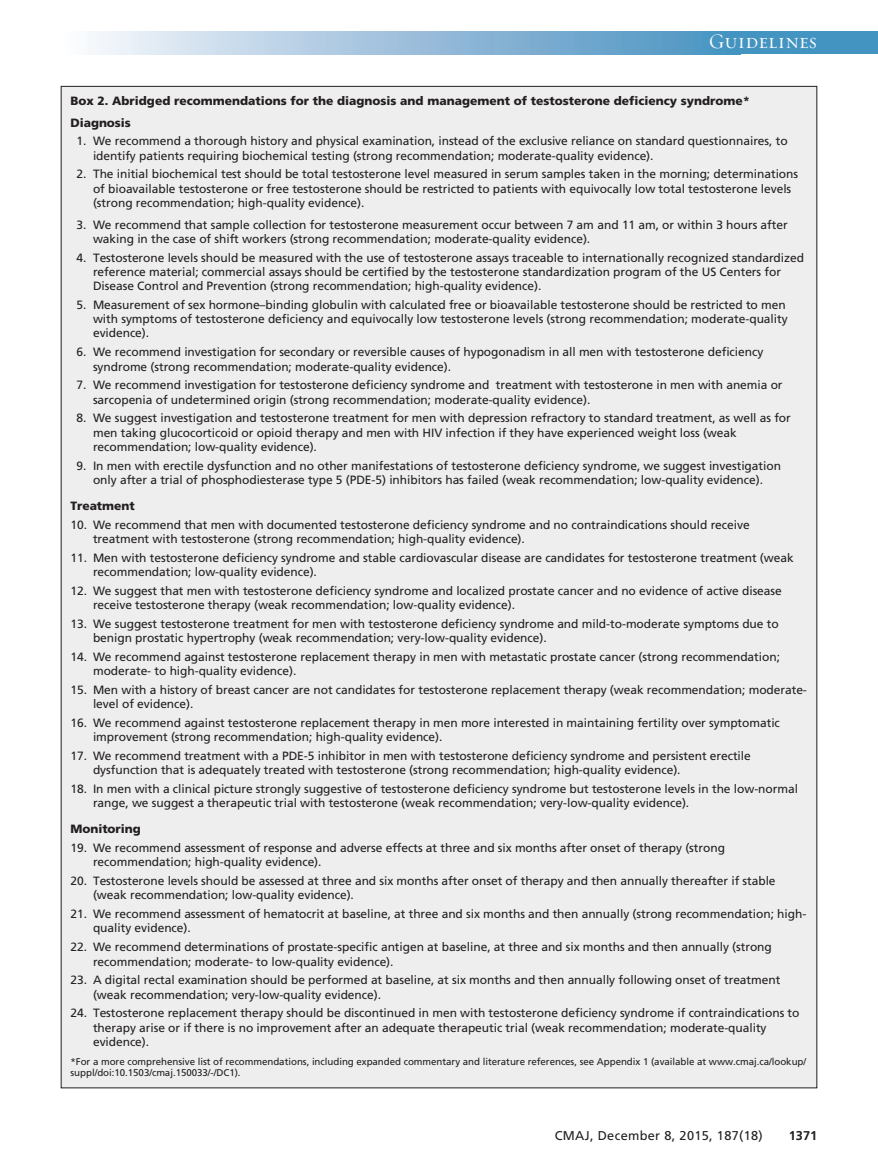
<style>
.page{position:relative;width:878px;height:1175px;background:#fff}
.page>*{position:absolute;margin:0;border:0;box-sizing:border-box;transform-origin:0 0}
.t1{font:21px "Requiem Display HTF Small Caps";letter-spacing:.005em;color:#fff}
.t2{font:12.75px "Frutiger LT Std";letter-spacing:.025em;color:#231f20}
.t3{font:700 12.75px "Frutiger LT Std";color:#231f20}
.Box_list_1{font:12px/14.2px "Frutiger LT Std";letter-spacing:-.005em;color:#231f20}
.Box_title{font:900 12px "Frutiger LT Std";color:#231f20}
.Box_PJ-Space{font:900 12px "Frutiger LT Std";letter-spacing:-.005em;color:#231f20}
.Box_list_1-2{font:900 12px "Frutiger LT Std";letter-spacing:-.005em;color:#231f20}
.Box_Footnote{font:9.75px/11.2px "Frutiger LT Std";letter-spacing:-.005em;color:#231f20}
</style>
<div class="page">
<div style="left:61px;top:32px;width:679px;height:22px;background:linear-gradient(to right,#fbf8fc,#458ebf)"></div>
<div style="left:726px;top:32px;width:152px;height:22px;background:#4494c2"></div>
<div style="left:61px;top:86px;width:755px;height:1001px;background:#eeeeef"></div>
<h1 class="t1" style="left:708px;top:29px;width:110px">Guidelines</h1>
<p class="Box_title" style="left:70px;top:93px;width:681px">Box 2. Abridged recommendations for the diagnosis and management of testosterone deficiency syndrome*</p>
<p class="Box_list_1-2" style="left:70px;top:115px;width:62px">Diagnosis</p>
<p class="Box_list_1" style="left:93px;top:134px;width:696px;text-indent:-17px">1. We recommend a thorough history and physical examination, instead of the exclusive reliance on standard questionnaires, to identify patients requiring biochemical testing (strong recommendation; moderate-quality evidence).</p>
<p class="Box_list_1" style="left:93px;top:167px;width:706px;text-indent:-17px">2. The initial biochemical test should be total testosterone level measured in serum samples taken in the morning; determinations of bioavailable testosterone or free testosterone should be restricted to patients with equivocally low total testosterone levels (strong recommendation; high-quality evidence).</p>
<p class="Box_list_1" style="left:93px;top:217px;width:696px;text-indent:-17px">3. We recommend that sample collection for testosterone measurement occur between 7 am and 11 am, or within 3 hours after waking in the case of shift workers (strong recommendation; moderate-quality evidence).</p>
<p class="Box_list_1" style="left:93px;top:250px;width:712px;text-indent:-17px">4. Testosterone levels should be measured with the use of testosterone assays traceable to internationally recognized standardized reference material; commercial assays should be certified by the testosterone standardization program of the US Centers for<br>Disease Control and Prevention (strong recommendation; high-quality evidence).</p>
<p class="Box_list_1" style="left:93px;top:298px;width:696px;text-indent:-17px">5. Measurement of sex hormone–binding globulin with calculated free or bioavailable testosterone should be restricted to men with symptoms of testosterone deficiency and equivocally low testosterone levels (strong recommendation; moderate-quality evidence).</p>
<p class="Box_list_1" style="left:93px;top:345px;width:671px;text-indent:-17px">6. We recommend investigation for secondary or reversible causes of hypogonadism in all men with testosterone deficiency syndrome (strong recommendation; moderate-quality evidence).</p>
<p class="Box_list_1" style="left:93px;top:378px;width:691px;text-indent:-17px">7. We recommend investigation for testosterone deficiency syndrome and treatment with testosterone in men with anemia or sarcopenia of undetermined origin (strong recommendation; moderate-quality evidence).</p>
<p class="Box_list_1" style="left:93px;top:411px;width:699px;text-indent:-17px">8. We suggest investigation and testosterone treatment for men with depression refractory to standard treatment, as well as for men taking glucocorticoid or opioid therapy and men with HIV infection if they have experienced weight loss (weak recommendation; low-quality evidence).</p>
<p class="Box_list_1" style="left:76px;top:458px;width:706px;text-align:center">9. In men with erectile dysfunction and no other manifestations of testosterone deficiency syndrome, we suggest investigation only after a trial of phosphodiesterase type 5 (PDE-5) inhibitors has failed (weak recommendation; low-quality evidence).</p>
<p class="Box_PJ-Space" style="left:70px;top:498px;width:66px">Treatment</p>
<p class="Box_list_1" style="left:93px;top:517px;width:658px;text-indent:-22px">10. We recommend that men with documented testosterone deficiency syndrome and no contraindications should receive treatment with testosterone (strong recommendation; high-quality evidence).</p>
<p class="Box_list_1" style="left:93px;top:550px;width:702px;text-indent:-22px">11. Men with testosterone deficiency syndrome and stable cardiovascular disease are candidates for testosterone treatment (weak recommendation; low-quality evidence).</p>
<p class="Box_list_1" style="left:93px;top:583px;width:690px;text-indent:-22px">12. We suggest that men with testosterone deficiency syndrome and localized prostate cancer and no evidence of active disease receive testosterone therapy (weak recommendation; low-quality evidence).</p>
<p class="Box_list_1" style="left:93px;top:616px;width:687px;text-indent:-22px">13. We suggest testosterone treatment for men with testosterone deficiency syndrome and mild-to-moderate symptoms due to benign prostatic hypertrophy (weak recommendation; very-low-quality evidence).</p>
<p class="Box_list_1" style="left:93px;top:649px;width:688px;text-indent:-22px">14. We recommend against testosterone replacement therapy in men with metastatic prostate cancer (strong recommendation; moderate- to high-quality evidence).</p>
<p class="Box_list_1" style="left:93px;top:682px;width:715px;text-indent:-22px">15. Men with a history of breast cancer are not candidates for testosterone replacement therapy (weak recommendation; moderate&shy;level of evidence).</p>
<p class="Box_list_1" style="left:93px;top:715px;width:688px;text-indent:-22px">16. We recommend against testosterone replacement therapy in men more interested in maintaining fertility over symptomatic improvement (strong recommendation; high-quality evidence).</p>
<p class="Box_list_1" style="left:93px;top:748px;width:659px;text-indent:-22px">17. We recommend treatment with a PDE-5 inhibitor in men with testosterone deficiency syndrome and persistent erectile dysfunction that is adequately treated with testosterone (strong recommendation; high-quality evidence).</p>
<p class="Box_list_1" style="left:93px;top:781px;width:706px;text-indent:-22px">18. In men with a clinical picture strongly suggestive of testosterone deficiency syndrome but testosterone levels in the low-normal range, we suggest a therapeutic trial with testosterone (weak recommendation; very-low-quality evidence).</p>
<p class="Box_PJ-Space" style="left:70px;top:822px;width:72px">Monitoring</p>
<p class="Box_list_1" style="left:93px;top:841px;width:633px;text-indent:-22px">19. We recommend assessment of response and adverse effects at three and six months after onset of therapy (strong recommendation; high-quality evidence).</p>
<p class="Box_list_1" style="left:93px;top:874px;width:684px;text-indent:-22px">20. Testosterone levels should be assessed at three and six months after onset of therapy and then annually thereafter if stable (weak recommendation; low-quality evidence).</p>
<p class="Box_list_1" style="left:93px;top:907px;width:714px;text-indent:-22px">21. We recommend assessment of hematocrit at baseline, at three and six months and then annually (strong recommendation; high&shy;quality evidence).</p>
<p class="Box_list_1" style="left:93px;top:940px;width:680px;text-indent:-22px">22. We recommend determinations of prostate-specific antigen at baseline, at three and six months and then annually (strong recommendation; moderate- to low-quality evidence).</p>
<p class="Box_list_1" style="left:93px;top:973px;width:688px;text-indent:-22px">23. A digital rectal examination should be performed at baseline, at six months and then annually following onset of treatment (weak recommendation; very-low-quality evidence).</p>
<p class="Box_list_1" style="left:93px;top:1006px;width:708px;text-indent:-22px">24. Testosterone replacement therapy should be discontinued in men with testosterone deficiency syndrome if contraindications to therapy arise or if there is no improvement after an adequate therapeutic trial (weak recommendation; moderate-quality evidence).</p>
<p class="Box_Footnote" style="left:70px;top:1055px;width:737px">*For a more comprehensive list of recommendations, including expanded commentary and literature references, see Appendix 1 (available at www.cmaj.ca/lookup/ suppl/doi:10.1503/cmaj.150033/-/DC1).</p>
<p class="t2" style="left:554px;top:1127px;width:209px">CMAJ, December 8, 2015, 187(18)</p>
<p class="t3" style="left:788px;top:1127px;width:30px">1371</p>
</div>
